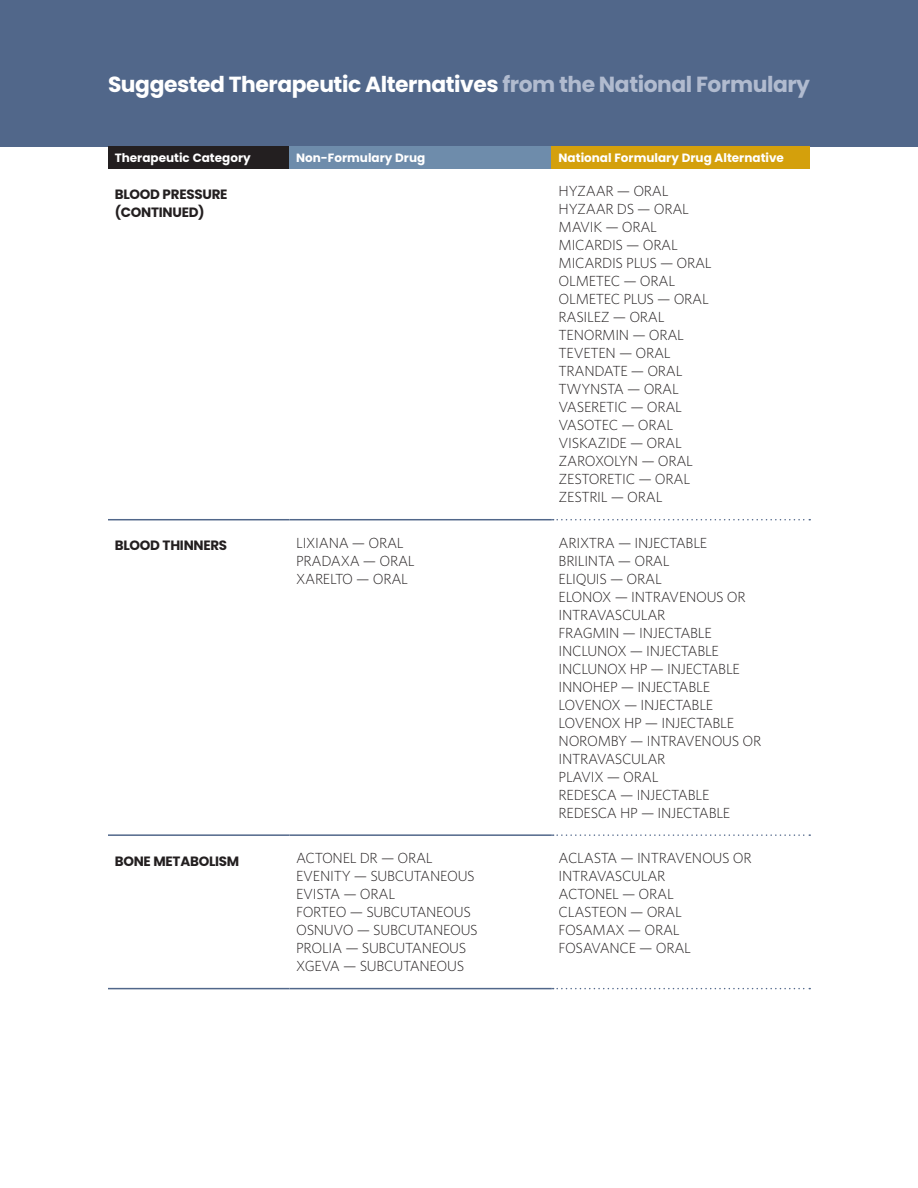
<style>
.page{position:relative;width:918px;height:1188px;background:#fff}
.page>*{position:absolute;margin:0;border:0;box-sizing:border-box;transform-origin:0 0}
.t1{font:700 21.9px "Poppins";letter-spacing:-.02em;color:#fff}
.Drug_Listing{font:300 14.7px/18px "Whitney";letter-spacing:-.02em;color:#231f20}
.Illness{font:700 13.5px/18px "Poppins";letter-spacing:-.02em;color:#231f20}
.Drug_Listing-2{font:700 12px "Poppins";color:#fff}
.s1{color:#b1bbcf}
</style>
<div class="page">
<div style="left:0;top:0;width:918px;height:146px;background:#51678a"></div>
<div style="left:108px;top:146px;width:181px;height:23px;background:#231f20"></div>
<div style="left:289px;top:146px;width:263px;height:23px;background:#6e8cab"></div>
<div style="left:552px;top:146px;width:258px;height:23px;background:#d4a00c"></div>
<svg style="left:553px;top:519px;width:257px;height:1px"></svg>
<svg style="left:553px;top:834px;width:257px;height:2px"></svg>
<svg style="left:553px;top:988px;width:257px;height:1px"></svg>
<hr style="left:108px;top:988px;width:181px;height:1px;background:#51678a">
<hr style="left:289px;top:988px;width:263px;height:1px;background:#51678a">
<hr style="left:108px;top:519px;width:181px;height:1px;background:#51678a">
<hr style="left:289px;top:519px;width:263px;height:1px;background:#51678a">
<hr style="left:108px;top:834px;width:181px;height:2px;background:#51678a">
<hr style="left:289px;top:834px;width:263px;height:2px;background:#51678a">
<p class="t1" style="left:108px;top:72px;width:704px">Suggested Therapeutic Alternatives <span class="s1">from the National Formulary</span></p>
<p class="Drug_Listing-2" style="left:115px;top:151px;width:138px">Therapeutic Category</p>
<p class="Drug_Listing-2" style="left:296px;top:151px;width:131px">Non-Formulary Drug</p>
<p class="Drug_Listing-2" style="left:559px;top:151px;width:227px">National Formulary Drug Alternative</p>
<p class="Illness" style="left:115px;top:185px;width:114px">BLOOD PRESSURE (CONTINUED)</p>
<p class="Drug_Listing" style="left:559px;top:182px;width:111px">HYZAAR — ORAL</p>
<p class="Drug_Listing" style="left:559px;top:200px;width:132px">HYZAAR DS — ORAL</p>
<p class="Drug_Listing" style="left:559px;top:218px;width:100px">MAVIK — ORAL</p>
<p class="Drug_Listing" style="left:559px;top:236px;width:121px">MICARDIS — ORAL</p>
<p class="Drug_Listing" style="left:559px;top:254px;width:155px">MICARDIS PLUS — ORAL</p>
<p class="Drug_Listing" style="left:559px;top:272px;width:118px">OLMETEC — ORAL</p>
<p class="Drug_Listing" style="left:559px;top:290px;width:152px">OLMETEC PLUS — ORAL</p>
<p class="Drug_Listing" style="left:559px;top:308px;width:107px">RASILEZ — ORAL</p>
<p class="Drug_Listing" style="left:559px;top:326px;width:127px">TENORMIN — ORAL</p>
<p class="Drug_Listing" style="left:559px;top:344px;width:114px">TEVETEN — ORAL</p>
<p class="Drug_Listing" style="left:559px;top:362px;width:125px">TRANDATE — ORAL</p>
<p class="Drug_Listing" style="left:559px;top:380px;width:122px">TWYNSTA — ORAL</p>
<p class="Drug_Listing" style="left:559px;top:398px;width:125px">VASERETIC — ORAL</p>
<p class="Drug_Listing" style="left:559px;top:416px;width:116px">VASOTEC — ORAL</p>
<p class="Drug_Listing" style="left:559px;top:434px;width:125px">VISKAZIDE — ORAL</p>
<p class="Drug_Listing" style="left:559px;top:452px;width:136px">ZAROXOLYN — ORAL</p>
<p class="Drug_Listing" style="left:559px;top:470px;width:133px">ZESTORETIC — ORAL</p>
<p class="Drug_Listing" style="left:559px;top:488px;width:105px">ZESTRIL — ORAL</p>
<p class="Illness" style="left:115px;top:537px;width:114px">BLOOD THINNERS</p>
<p class="Drug_Listing" style="left:296px;top:533px;width:109px">LIXIANA — ORAL</p>
<p class="Drug_Listing" style="left:296px;top:551px;width:120px">PRADAXA — ORAL</p>
<p class="Drug_Listing" style="left:296px;top:569px;width:113px">XARELTO — ORAL</p>
<p class="Illness" style="left:115px;top:852px;width:126px">BONE METABOLISM</p>
<p class="Drug_Listing" style="left:296px;top:849px;width:138px">ACTONEL DR — ORAL</p>
<p class="Drug_Listing" style="left:296px;top:867px;width:180px">EVENITY — SUBCUTANEOUS</p>
<p class="Drug_Listing" style="left:296px;top:885px;width:100px">EVISTA — ORAL</p>
<p class="Drug_Listing" style="left:296px;top:903px;width:176px">FORTEO — SUBCUTANEOUS</p>
<p class="Drug_Listing" style="left:296px;top:921px;width:183px">OSNUVO — SUBCUTANEOUS</p>
<p class="Drug_Listing" style="left:296px;top:939px;width:172px">PROLIA — SUBCUTANEOUS</p>
<p class="Drug_Listing" style="left:296px;top:957px;width:169px">XGEVA — SUBCUTANEOUS</p>
<p class="Drug_Listing" style="left:559px;top:533px;width:150px">ARIXTRA — INJECTABLE</p>
<p class="Drug_Listing" style="left:559px;top:551px;width:113px">BRILINTA — ORAL</p>
<p class="Drug_Listing" style="left:559px;top:569px;width:105px">ELIQUIS — ORAL</p>
<p class="Drug_Listing" style="left:559px;top:587px;width:189px">ELONOX — INTRAVENOUS OR<br>INTRAVASCULAR</p>
<p class="Drug_Listing" style="left:559px;top:623px;width:155px">FRAGMIN — INJECTABLE</p>
<p class="Drug_Listing" style="left:559px;top:641px;width:162px">INCLUNOX — INJECTABLE</p>
<p class="Drug_Listing" style="left:559px;top:659px;width:183px">INCLUNOX HP — INJECTABLE</p>
<p class="Drug_Listing" style="left:559px;top:677px;width:153px">INNOHEP — INJECTABLE</p>
<p class="Drug_Listing" style="left:559px;top:695px;width:156px">LOVENOX — INJECTABLE</p>
<p class="Drug_Listing" style="left:559px;top:713px;width:177px">LOVENOX HP — INJECTABLE</p>
<p class="Drug_Listing" style="left:559px;top:731px;width:204px">NOROMBY — INTRAVENOUS OR</p>
<p class="Drug_Listing" style="left:559px;top:749px;width:108px">INTRAVASCULAR</p>
<p class="Drug_Listing" style="left:559px;top:767px;width:101px">PLAVIX — ORAL</p>
<p class="Drug_Listing" style="left:559px;top:785px;width:152px">REDESCA — INJECTABLE</p>
<p class="Drug_Listing" style="left:559px;top:803px;width:173px">REDESCA HP — INJECTABLE</p>
<p class="Drug_Listing" style="left:559px;top:849px;width:194px">ACLASTA — INTRAVENOUS OR</p>
<p class="Drug_Listing" style="left:559px;top:867px;width:108px">INTRAVASCULAR</p>
<p class="Drug_Listing" style="left:559px;top:885px;width:117px">ACTONEL — ORAL</p>
<p class="Drug_Listing" style="left:559px;top:903px;width:125px">CLASTEON — ORAL</p>
<p class="Drug_Listing" style="left:559px;top:921px;width:123px">FOSAMAX — ORAL</p>
<p class="Drug_Listing" style="left:559px;top:939px;width:134px">FOSAVANCE — ORAL</p>
</div>
